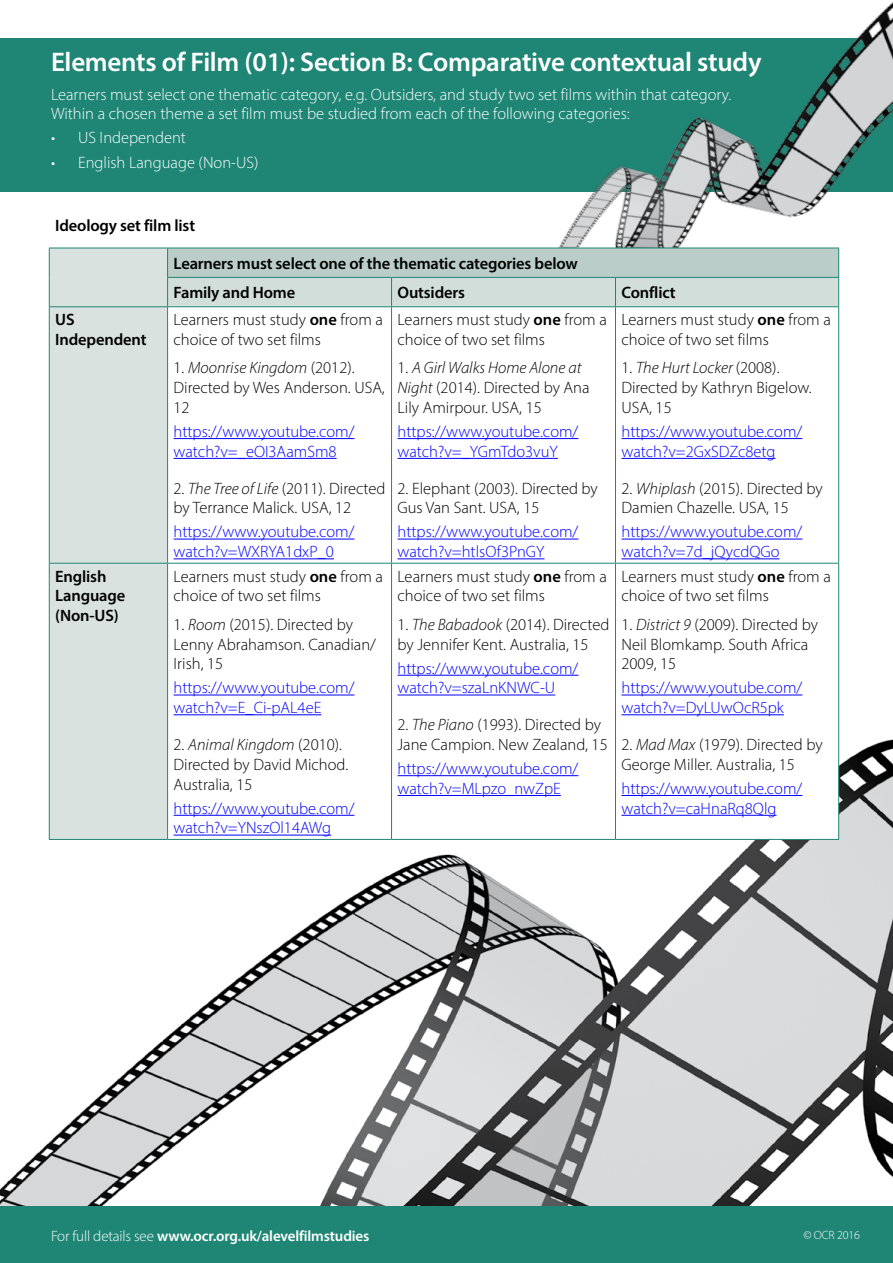
<style>
.page{position:relative;width:893px;height:1263px;background:#fff}
.page>*{position:absolute;margin:0;border:0;box-sizing:border-box;transform-origin:0 0}
.body{font:600 27px "Myriad Pro";letter-spacing:-.01em;color:#fff}
.body-2{font:300 16.5px/19.8px "Myriad Pro";color:#000}
.body-3{font:300 16.5px/19.8px "Myriad Pro";color:#00f}
.body-4{font:300 16.5px/19.8px "Myriad Pro";color:#fff}
.body-5{font:600 16.5px/19.8px "Myriad Pro";letter-spacing:-.01em;color:#000}
.body-6{font:600 15px "Myriad Pro";letter-spacing:-.01em;color:#fff}
.t1{font:300 12px "Myriad Pro";letter-spacing:-.01em;color:#fff}
.s1{font-weight:600}
.s2{font-style:italic}
.s3{font-weight:300}
</style>
<div class="page">
<div style="left:0;top:1205px;width:893px;height:58px;background:#1f8675"></div>
<img style="left:0;top:712px;width:893px;height:493px">
<div style="left:0;top:38px;width:893px;height:153px;background:#1f8675"></div>
<img style="left:504px;top:1px;width:389px;height:290px">
<div style="left:50px;top:249px;width:117px;height:590px;background:#d9e2df"></div>
<svg style="left:168px;top:307px;width:670px;height:532px"></svg>
<hr style="left:49px;top:248px;width:119px;height:1px;background:#1f8675">
<svg style="left:49px;top:248px;width:1px;height:58px"></svg>
<svg style="left:167px;top:248px;width:672px;height:58px"></svg>
<hr style="left:49px;top:307px;width:1px;height:256px;background:#1f8675">
<hr style="left:49px;top:564px;width:1px;height:275px;background:#1f8675">
<hr style="left:49px;top:306px;width:119px;height:1px;background:#1f8675">
<hr style="left:49px;top:563px;width:119px;height:1px;background:#1f8675">
<hr style="left:49px;top:839px;width:119px;height:1px;background:#1f8675">
<hr style="left:167px;top:307px;width:1px;height:256px;background:#1f8675">
<hr style="left:167px;top:564px;width:1px;height:275px;background:#1f8675">
<hr style="left:168px;top:306px;width:224px;height:1px;background:#1f8675">
<hr style="left:392px;top:306px;width:223px;height:1px;background:#1f8675">
<hr style="left:615px;top:306px;width:224px;height:1px;background:#1f8675">
<hr style="left:391px;top:307px;width:1px;height:256px;background:#1f8675">
<hr style="left:615px;top:307px;width:1px;height:256px;background:#1f8675">
<hr style="left:838px;top:307px;width:1px;height:256px;background:#1f8675">
<hr style="left:391px;top:564px;width:1px;height:275px;background:#1f8675">
<hr style="left:615px;top:564px;width:1px;height:275px;background:#1f8675">
<hr style="left:838px;top:564px;width:1px;height:275px;background:#1f8675">
<hr style="left:168px;top:563px;width:224px;height:1px;background:#1f8675">
<hr style="left:392px;top:563px;width:223px;height:1px;background:#1f8675">
<hr style="left:615px;top:563px;width:224px;height:1px;background:#1f8675">
<hr style="left:168px;top:839px;width:224px;height:1px;background:#1f8675">
<hr style="left:392px;top:839px;width:223px;height:1px;background:#1f8675">
<hr style="left:615px;top:839px;width:224px;height:1px;background:#1f8675">
<hr style="left:174px;top:438px;width:180px;height:1px;background:#00f">
<hr style="left:174px;top:458px;width:163px;height:1px;background:#00f">
<hr style="left:174px;top:539px;width:180px;height:1px;background:#00f">
<hr style="left:174px;top:558px;width:160px;height:1px;background:#00f">
<hr style="left:398px;top:438px;width:180px;height:1px;background:#00f">
<hr style="left:398px;top:458px;width:160px;height:1px;background:#00f">
<hr style="left:398px;top:539px;width:180px;height:1px;background:#00f">
<hr style="left:398px;top:558px;width:146px;height:1px;background:#00f">
<hr style="left:621px;top:438px;width:181px;height:1px;background:#00f">
<hr style="left:621px;top:458px;width:154px;height:1px;background:#00f">
<hr style="left:621px;top:539px;width:181px;height:1px;background:#00f">
<hr style="left:621px;top:558px;width:159px;height:1px;background:#00f">
<hr style="left:174px;top:695px;width:180px;height:1px;background:#00f">
<hr style="left:174px;top:714px;width:147px;height:1px;background:#00f">
<hr style="left:174px;top:815px;width:180px;height:1px;background:#00f">
<hr style="left:174px;top:835px;width:157px;height:1px;background:#00f">
<hr style="left:398px;top:675px;width:180px;height:1px;background:#00f">
<hr style="left:398px;top:695px;width:157px;height:1px;background:#00f">
<hr style="left:398px;top:775px;width:180px;height:1px;background:#00f">
<hr style="left:398px;top:795px;width:163px;height:1px;background:#00f">
<hr style="left:621px;top:695px;width:181px;height:1px;background:#00f">
<hr style="left:621px;top:714px;width:163px;height:1px;background:#00f">
<hr style="left:621px;top:795px;width:181px;height:1px;background:#00f">
<hr style="left:621px;top:815px;width:155px;height:1px;background:#00f">
<p class="body" style="left:51px;top:45px;width:712px">Elements of Film (01): Section B: Comparative contextual study</p>
<p class="body-4" style="left:51px;top:84px;width:682px">Learners must select one thematic category, e.g. Outsiders, and study two set films within that category.<br>Within a chosen theme a set film must be studied from each of the following categories:</p>
<p class="body-4" style="left:51px;top:128px;width:137px">• US Independent</p>
<p class="body-4" style="left:51px;top:152px;width:209px">• English Language (Non-US)</p>
<p class="body-5" style="left:55px;top:215px;width:141px">Ideology set film list</p>
<p class="body-5" style="left:174px;top:253px;width:406px">Learners must select one of the thematic categories below</p>
<p class="body-5" style="left:174px;top:282px;width:123px">Family and Home</p>
<p class="body-5" style="left:398px;top:282px;width:69px">Outsiders</p>
<p class="body-5" style="left:621px;top:282px;width:56px">Conflict</p>
<p class="body-5" style="left:55px;top:309px;width:93px">US<br>Independent</p>
<p class="body-2" style="left:174px;top:310px;width:211px">Learners must study <span class="s1">one</span> from a choice of two set films</p>
<p class="body-2" style="left:174px;top:358px;width:213px">1. <span class="s2">Moonrise Kingdom</span> (2012).<br>Directed by Wes Anderson. USA,<br>12</p>
<p class="body-3" style="left:174px;top:421px;width:182px">https://www.youtube.com/ watch?v=_eOI3AamSm8</p>
<p class="body-2" style="left:174px;top:478px;width:213px">2. <span class="s2">The Tree of Life</span> (2011). Directed by Terrance Malick. USA, 12</p>
<p class="body-3" style="left:174px;top:522px;width:182px">https://www.youtube.com/ watch?v=WXRYA1dxP_0</p>
<p class="body-2" style="left:398px;top:310px;width:211px">Learners must study <span class="s1">one</span> from a choice of two set films</p>
<p class="body-2" style="left:398px;top:358px;width:193px">1. <span class="s2">A Girl Walks Home Alone at<br>Night</span> (2014). Directed by Ana<br>Lily Amirpour. USA, 15</p>
<p class="body-3" style="left:398px;top:421px;width:182px">https://www.youtube.com/ watch?v=_YGmTdo3vuY</p>
<p class="body-2" style="left:398px;top:478px;width:202px">2. Elephant (2003). Directed by<br>Gus Van Sant. USA, 15</p>
<p class="body-3" style="left:398px;top:522px;width:182px">https://www.youtube.com/ watch?v=htlsOf3PnGY</p>
<p class="body-2" style="left:621px;top:310px;width:211px">Learners must study <span class="s1">one</span> from a choice of two set films</p>
<p class="body-2" style="left:621px;top:358px;width:192px">1. <span class="s2">The Hurt Locker</span> (2008).<br>Directed by Kathryn Bigelow.<br>USA, 15</p>
<p class="body-3" style="left:621px;top:421px;width:182px">https://www.youtube.com/ watch?v=2GxSDZc8etg</p>
<p class="body-2" style="left:621px;top:478px;width:203px">2. <span class="s2">Whiplash</span> (2015). Directed by<br>Damien Chazelle. USA, 15</p>
<p class="body-3" style="left:621px;top:522px;width:182px">https://www.youtube.com/ watch?v=7d_jQycdQGo</p>
<p class="body-5" style="left:55px;top:566px;width:71px">English<br>Language (Non-US)</p>
<p class="body-2" style="left:174px;top:566px;width:211px">Learners must study <span class="s1">one</span> from a choice of two set films</p>
<p class="body-2" style="left:174px;top:614px;width:204px">1. <span class="s2">Room</span> (2015). Directed by<br>Lenny Abrahamson. Canadian/<br>Irish, 15</p>
<p class="body-3" style="left:174px;top:678px;width:182px">https://www.youtube.com/ watch?v=E_Ci-pAL4eE</p>
<p class="body-2" style="left:174px;top:734px;width:176px">2. <span class="s2">Animal Kingdom</span> (2010).<br>Directed by David Michod.<br>Australia, 15</p>
<p class="body-3" style="left:174px;top:798px;width:182px">https://www.youtube.com/ watch?v=YNszOl14AWg</p>
<p class="body-2" style="left:398px;top:566px;width:211px">Learners must study <span class="s1">one</span> from a choice of two set films</p>
<p class="body-2" style="left:398px;top:614px;width:213px">1. <span class="s2">The Babadook</span> (2014). Directed by Jennifer Kent. Australia, 15</p>
<p class="body-3" style="left:398px;top:658px;width:182px">https://www.youtube.com/ watch?v=szaLnKNWC-U</p>
<p class="body-2" style="left:398px;top:715px;width:212px">2. <span class="s2">The Piano</span> (1993). Directed by<br>Jane Campion. New Zealand, 15</p>
<p class="body-3" style="left:398px;top:758px;width:182px">https://www.youtube.com/ watch?v=MLpzo_nwZpE</p>
<p class="body-2" style="left:621px;top:566px;width:211px">Learners must study <span class="s1">one</span> from a choice of two set films</p>
<p class="body-2" style="left:621px;top:614px;width:198px">1. <span class="s2">District 9</span> (2009). Directed by<br>Neil Blomkamp. South Africa<br>2009, 15</p>
<p class="body-3" style="left:621px;top:678px;width:182px">https://www.youtube.com/ watch?v=DyLUwOcR5pk</p>
<p class="body-2" style="left:621px;top:734px;width:203px">2. <span class="s2">Mad Max</span> (1979). Directed by<br>George Miller. Australia, 15</p>
<p class="body-3" style="left:621px;top:778px;width:182px">https://www.youtube.com/ watch?v=caHnaRq8Qlg</p>
<p class="body-6" style="left:51px;top:1227px;width:320px"><span class="s3">For full details see</span> www.ocr.org.uk/alevelfilmstudies</p>
<p class="t1" style="left:803px;top:1228px;width:58px">© OCR 2016</p>
</div>
